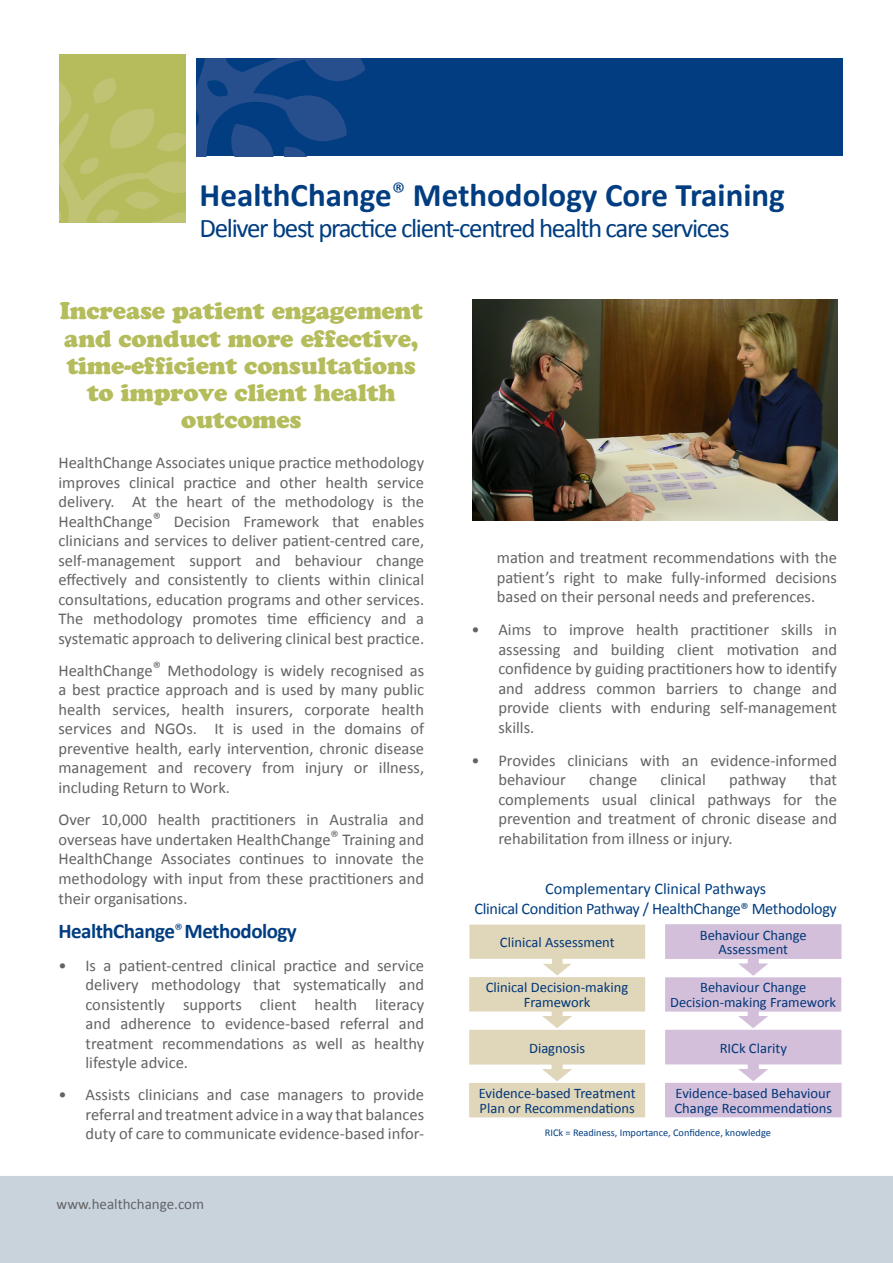
<style>
.page{position:relative;width:893px;height:1263px;background:#fff}
.page>*{position:absolute;margin:0;border:0;box-sizing:border-box;transform-origin:0 0}
.t1{font:700 33px "Calibri";color:#013d80}
.t2{font:27px "Calibri";letter-spacing:-.05em;color:#013d80}
.t3{font:24px/27px "Cooper Black Std";letter-spacing:-.01em;color:#b5bc5c;text-align:center}
.t4{font:700 21px "Calibri";letter-spacing:-.025em;color:#013d80}
.t5{font:16.5px/19.5px "Calibri";color:#636366;text-align:justify}
.t6{font:16.2px "Calibri";letter-spacing:-.02em;color:#013d80}
.t7{font:16.2px "Calibri";color:#013d80}
.t8{font:15px "Calibri";color:#636366}
.t9{font:14.55px/14.5px "Calibri";color:#013778}
.t10{font:14.4px "Calibri";color:#013778}
.t11{font:10.35px "Calibri";color:#013d80}
.s1{font-weight:400;font-size:27px}
.s2{font-weight:400;font-size:16.5px}
</style>
<div class="page">
<div style="left:59px;top:54px;width:126px;height:168px;background:#b5bc5c"></div>
<svg style="left:59px;top:78px;width:126px;height:144px"></svg>
<img style="left:472px;top:300px;width:366px;height:220px">
<div style="left:0;top:1176px;width:893px;height:87px;background:#c8d3dc"></div>
<div style="left:196px;top:59px;width:647px;height:97px;background:#013d80"></div>
<svg style="left:196px;top:59px;width:169px;height:97px"></svg>
<svg style="left:469px;top:924px;width:177px;height:158px"></svg>
<svg style="left:665px;top:924px;width:177px;height:157px"></svg>
<div style="left:470px;top:1083px;width:174px;height:34px;background:#e0d6ba"></div>
<div style="left:666px;top:1083px;width:175px;height:34px;background:#d4bfdb"></div>
<p class="t1" style="left:200px;top:171px;width:587px">HealthChange<span class="s1">®</span> Methodology Core Training</p>
<p class="t2" style="left:200px;top:209px;width:531px">Deliver best practice client-centred health care services</p>
<p class="t3" style="left:60px;top:298px;width:365px">Increase patient engagement</p>
<p class="t3" style="left:64px;top:325px;width:356px">and conduct more effective, time-efficient consultations to improve client health outcomes</p>
<p class="t5" style="left:58px;top:452px;width:367px">HealthChange Associates unique practice methodology improves clinical practice and other health service delivery. At the heart of the methodology is the HealthChange® Decision Framework that enables clinicians and services to deliver patient-centred care, self-management support and behaviour change effectively and consistently to clients within clinical consultations, education programs and other services.<br>The methodology promotes time efficiency and a systematic approach to delivering clinical best practice.</p>
<p class="t5" style="left:58px;top:660px;width:367px">HealthChange® Methodology is widely recognised as a best practice approach and is used by many public health services, health insurers, corporate health services and NGOs. It is used in the domains of preventive health, early intervention, chronic disease management and recovery from injury or illness, including Return to Work.</p>
<p class="t5" style="left:58px;top:809px;width:367px">Over 10,000 health practitioners in Australia and overseas have undertaken HealthChange® Training and HealthChange Associates continues to innovate the methodology with input from these practitioners and their organisations.</p>
<p class="t4" style="left:58px;top:916px;width:240px">HealthChange<span class="s2">®</span>Methodology</p>
<p class="t5" style="left:85px;top:955px;width:340px;text-indent:-27px">• Is a patient-centred clinical practice and service delivery methodology that systematically and consistently supports client health literacy and adherence to evidence-based referral and treatment recommendations as well as healthy lifestyle advice.</p>
<p class="t5" style="left:85px;top:1085px;width:340px;text-indent:-27px">• Assists clinicians and case managers to provide referral and treatment advice in a way that balances duty of care to communicate evidence‐based infor-</p>
<p class="t8" style="left:57px;top:1193px;width:149px">www.healthchange.com</p>
<p class="t5" style="left:497px;top:547px;width:342px">mation and treatment recommendations with the patient’s right to make fully‐informed decisions based on their personal needs and preferences.</p>
<p class="t5" style="left:498px;top:619px;width:340px;text-indent:-27px">• Aims to improve health practitioner skills in assessing and building client motivation and confidence by guiding practitioners how to identify and address common barriers to change and provide clients with enduring self-management skills.</p>
<p class="t5" style="left:498px;top:750px;width:340px;text-indent:-27px">• Provides clinicians with an evidence-informed behaviour</p>
<p class="t5" style="left:498px;top:769px;width:340px;text-indent:311px">that complements usual clinical pathways for the prevention and treatment of chronic disease and rehabilitation from illness or injury.</p>
<p class="t5" style="left:589px;top:769px;width:50px">change</p>
<p class="t5" style="left:660px;top:769px;width:47px">clinical</p>
<p class="t5" style="left:729px;top:769px;width:59px">pathway</p>
<p class="t7" style="left:545px;top:878px;width:223px">Complementary Clinical Pathways</p>
<p class="t6" style="left:474px;top:897px;width:364px">Clinical Condition Pathway / HealthChange® Methodology</p>
<p class="t9" style="left:500px;top:935px;width:116px">Clinical Assessment</p>
<p class="t9" style="left:700px;top:927px;width:109px">Behaviour Change</p>
<p class="t9" style="left:718px;top:942px;width:71px">Assessment</p>
<p class="t9" style="left:486px;top:980px;width:144px">Clinical Decision-making</p>
<p class="t9" style="left:524px;top:994px;width:68px">Framework</p>
<p class="t9" style="left:700px;top:980px;width:108px">Behaviour Change</p>
<p class="t10" style="left:670px;top:992px;width:168px">Decision-making Framework</p>
<p class="t9" style="left:529px;top:1040px;width:58px">Diagnosis</p>
<p class="t9" style="left:720px;top:1040px;width:69px">RICk Clarity</p>
<p class="t9" style="left:479px;top:1086px;width:158px">Evidence-based Treatment<br>Plan or Recommendations</p>
<p class="t9" style="left:674px;top:1086px;width:159px">Evidence-based Behaviour<br>Change Recommendations</p>
<p class="t11" style="left:545px;top:1126px;width:228px">RICk = Readiness, Importance, Confidence, knowledge</p>
</div>
